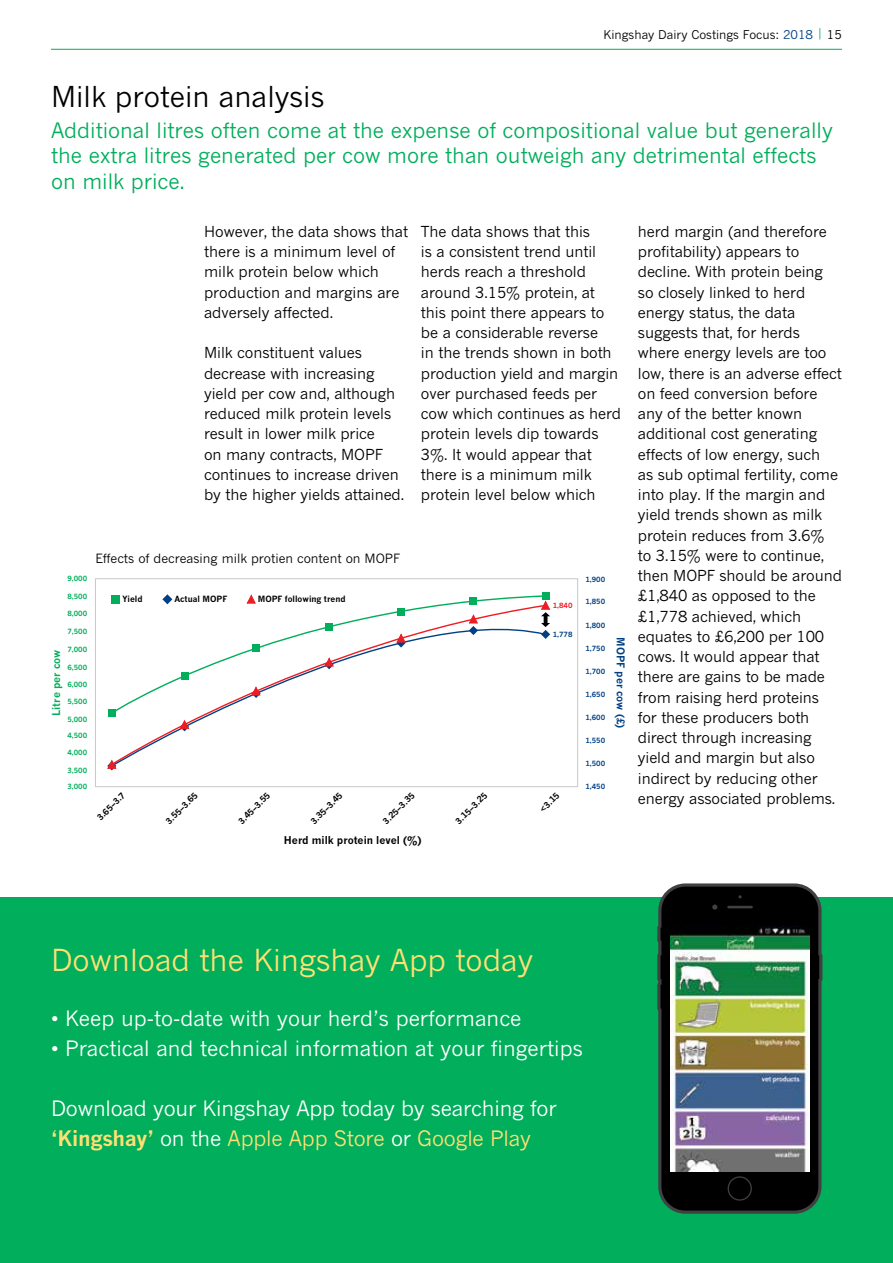
<style>
.page{position:relative;width:893px;height:1263px;background:#fff}
.page>*{position:absolute;margin:0;border:0;box-sizing:border-box;transform-origin:0 0}
.t1{font:30px "News Gothic MT Std";color:#ffe075}
.t2{font:28.5px "News Gothic MT Std";color:#000}
.t3{font:21px/30px "News Gothic MT Std";color:#fff}
.t4{font:21px/25.2px "News Gothic MT Std";color:#00ae5b}
.t5{font:15px/20.2px "News Gothic MT Std";letter-spacing:-.005em;color:#000}
.t6{font:12.6px "News Gothic MT Std";color:#000}
.t7{font:12px "News Gothic MT Std";color:#000}
.t8{font:700 10.5px "News Gothic MT Std";color:#000}
.t9{font:700 10.5px "News Gothic MT Std";color:#004185}
.t10{font:700 10.5px "News Gothic MT Std";color:#00ae5b}
.t11{font:700 8.4px "News Gothic MT Std";color:#000}
.t12{font:700 7.05px "News Gothic MT Std";color:#00ae5b}
.t13{font:700 7.05px "News Gothic MT Std";color:#004185}
.t14{font:700 7.05px "News Gothic MT Std";color:#ed1d24}
.s1{color:#004185}
.s2{color:#00ae5b}
.s3{font-weight:700;color:#ffe075}
.s4{color:#ffe075}
</style>
<div class="page">
<div style="left:95px;top:578px;width:483px;height:209px;border:1px solid #c7c8ca"></div>
<svg style="left:107px;top:763px;width:10px;height:7px"></svg>
<svg style="left:110px;top:714px;width:103px;height:52px"></svg>
<div style="left:108px;top:709px;width:7px;height:7px;background:#00ae5b"></div>
<div style="left:542px;top:592px;width:7px;height:7px;background:#00ae5b"></div>
<svg style="left:547px;top:603px;width:4px;height:35px"></svg>
<svg style="left:111px;top:594px;width:436px;height:120px"></svg>
<div style="left:0;top:897px;width:893px;height:366px;background:#00ae5b"></div>
<svg style="left:657px;top:883px;width:165px;height:331px;fill:#414042"></svg>
<svg style="left:660px;top:887px;width:159px;height:323px;background:#0c0e0d"></svg>
<svg style="left:728px;top:1176px;width:24px;height:24px"></svg>
<div style="left:729px;top:1177px;width:22px;height:22px;background:#000;border-radius:50%"></div>
<svg style="left:712px;top:904px;width:5px;height:6px"></svg>
<svg style="left:738px;top:895px;width:4px;height:3px"></svg>
<hr style="left:727px;top:906px;width:26px;height:2px;background:#414042">
<img style="left:671px;top:926px;width:138px;height:245px">
<hr style="left:51px;top:49px;width:791px;height:1px;background:#00ae5b">
<p class="t7" style="left:604px;top:27px;width:240px">Kingshay Dairy Costings Focus: <span class="s1">2018</span> <span class="s2">|</span> 15</p>
<h2 class="t2" style="left:51px;top:79px;width:275px">Milk protein analysis</h2>
<h3 class="t4" style="left:51px;top:118px;width:783px">Additional litres often come at the expense of compositional value but generally the extra litres generated per cow more than outweigh any detrimental effects on milk price.</h3>
<p class="t5" style="left:421px;top:221px;width:202px">The data shows that this<br>is a consistent trend until herds reach a threshold around 3.15% protein, at this point there appears to be a considerable reverse<br>in the trends shown in both production yield and margin over purchased feeds per cow which continues as herd protein levels dip towards<br>3%. It would appear that there is a minimum milk protein level below which</p>
<p class="t5" style="left:638px;top:221px;width:206px">herd margin (and therefore profitability) appears to decline. With protein being so closely linked to herd energy status, the data suggests that, for herds where energy levels are too low, there is an adverse effect on feed conversion before any of the better known additional cost generating effects of low energy, such<br>as sub optimal fertility, come into play. If the margin and yield trends shown as milk protein reduces from 3.6%<br>to 3.15% were to continue, then MOPF should be around £1,840 as opposed to the £1,778 achieved, which equates to £6,200 per 100 cows. It would appear that there are gains to be made from raising herd proteins<br>for these producers both direct through increasing yield and margin but also indirect by reducing other energy associated problems.</p>
<p class="t5" style="left:204px;top:221px;width:206px">However, the data shows that there is a minimum level of milk protein below which production and margins are adversely affected.</p>
<p class="t5" style="left:204px;top:342px;width:202px">Milk constituent values decrease with increasing yield per cow and, although reduced milk protein levels result in lower milk price<br>on many contracts, MOPF continues to increase driven by the higher yields attained.</p>
<p class="t6" style="left:95px;top:551px;width:306px">Effects of decreasing milk protien content on MOPF</p>
<p class="t11" style="left:123px;top:594px;width:22px">Yield</p>
<p class="t11" style="left:174px;top:594px;width:54px">Actual MOPF</p>
<p class="t11" style="left:258px;top:594px;width:89px">MOPF following trend</p>
<p class="t12" style="left:67px;top:575px;width:21px">9,000</p>
<p class="t13" style="left:585px;top:575px;width:21px">1,900</p>
<p class="t12" style="left:67px;top:592px;width:21px">8,500</p>
<p class="t13" style="left:585px;top:598px;width:21px">1,850</p>
<p class="t13" style="left:585px;top:621px;width:21px">1,800</p>
<p class="t13" style="left:585px;top:644px;width:21px">1,750</p>
<p class="t13" style="left:585px;top:667px;width:21px">1,700</p>
<p class="t13" style="left:585px;top:690px;width:21px">1,650</p>
<p class="t13" style="left:585px;top:713px;width:21px">1,600</p>
<p class="t13" style="left:585px;top:736px;width:21px">1,550</p>
<p class="t13" style="left:585px;top:759px;width:21px">1,500</p>
<p class="t14" style="left:553px;top:602px;width:21px">1,840</p>
<p class="t13" style="left:553px;top:630px;width:21px">1,778</p>
<p class="t12" style="left:67px;top:609px;width:21px">8,000</p>
<p class="t12" style="left:67px;top:627px;width:21px">7,500</p>
<p class="t10" style="left:50px;top:716px;width:67px;rotate:-90deg">Litre per cow</p>
<p class="t9" style="left:627px;top:637px;width:93px;rotate:90deg">MOPF per cow (£)</p>
<p class="t12" style="left:67px;top:645px;width:21px">7,000</p>
<p class="t12" style="left:67px;top:663px;width:21px">6,500</p>
<p class="t12" style="left:67px;top:680px;width:21px">6,000</p>
<p class="t12" style="left:67px;top:697px;width:21px">5,500</p>
<p class="t12" style="left:67px;top:715px;width:21px">5,000</p>
<p class="t12" style="left:67px;top:731px;width:21px">4,500</p>
<p class="t12" style="left:67px;top:748px;width:21px">4,000</p>
<p class="t12" style="left:67px;top:766px;width:21px">3,500</p>
<p class="t12" style="left:67px;top:782px;width:21px">3,000</p>
<p class="t13" style="left:585px;top:782px;width:21px">1,450</p>
<p class="t11" style="left:164px;top:819px;width:43px;rotate:-45deg">3.55–3.65</p>
<p class="t11" style="left:236px;top:819px;width:43px;rotate:-45deg">3.45–3.55</p>
<p class="t11" style="left:309px;top:819px;width:43px;rotate:-45deg">3.35–3.45</p>
<p class="t11" style="left:381px;top:819px;width:43px;rotate:-45deg">3.25–3.35</p>
<p class="t11" style="left:453px;top:819px;width:43px;rotate:-45deg">3.15–3.25</p>
<p class="t11" style="left:95px;top:815px;width:37px;rotate:-45deg">3.65–3.7</p>
<p class="t11" style="left:538px;top:807px;width:26px;rotate:-45deg">&lt;3.15</p>
<p class="t8" style="left:284px;top:834px;width:139px">Herd milk protein level (%)</p>
<h1 class="t1" style="left:51px;top:942px;width:484px">Download the Kingshay App today</h1>
<h3 class="t3" style="left:51px;top:1003px;width:472px">• Keep up-to-date with your herd’s performance</h3>
<h3 class="t3" style="left:51px;top:1033px;width:533px">• Practical and technical information at your fingertips</h3>
<h3 class="t3" style="left:51px;top:1093px;width:507px">Download your Kingshay App today by searching for <span class="s3">‘Kingshay’</span> on the <span class="s4">Apple App Store</span> or <span class="s4">Google Play</span></h3>
</div>
